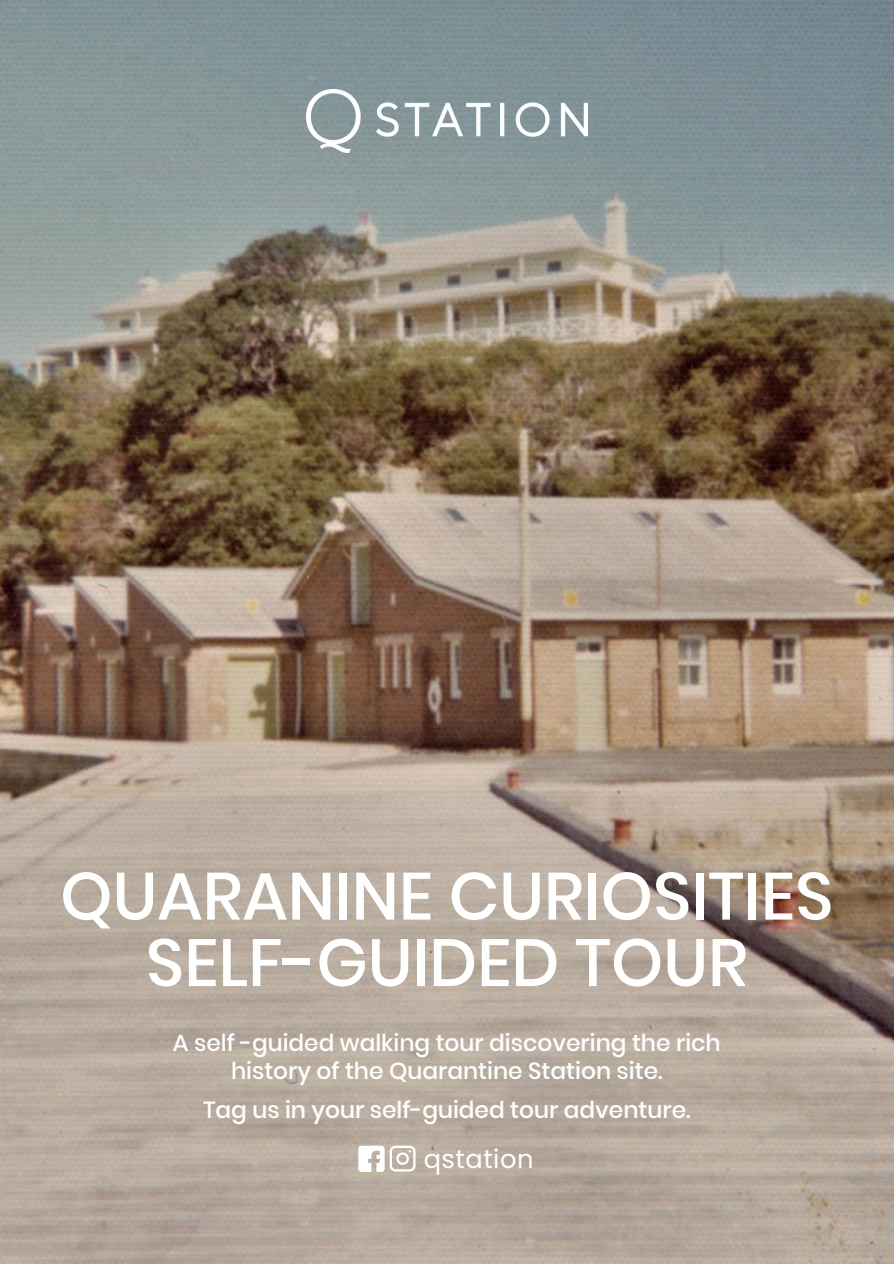
<style>
.page{position:relative;width:894px;height:1264px;background:#fff}
.page>*{position:absolute;margin:0;border:0;box-sizing:border-box;transform-origin:0 0}
.t1{font:500 66.45px/66.3px "Poppins";color:#fff;text-align:center}
.t2{font:25.65px "Poppins";letter-spacing:.02em;color:#fff}
.t3{font:500 23.25px/28.2px "Poppins";color:#fff;text-align:center}
</style>
<div class="page">
<img style="left:0;top:0;width:893px;height:1263px">
<img style="left:307px;top:89px;width:280px;height:63px">
<svg style="left:358px;top:1145px;width:57px;height:26px"></svg>
<h2 class="t1" style="left:60px;top:863px;width:774px">QUARANINE CURIOSITIES<br>SELF-GUIDED TOUR</h2>
<p class="t3" style="left:173px;top:1028px;width:549px">A self -guided walking tour discovering the rich history of the Quarantine Station site.</p>
<h1 class="t3" style="left:203px;top:1095px;width:489px">Tag us in your self-guided tour adventure.</h1>
<h2 class="t2" style="left:423px;top:1140px;width:111px">qstation</h2>
</div>
